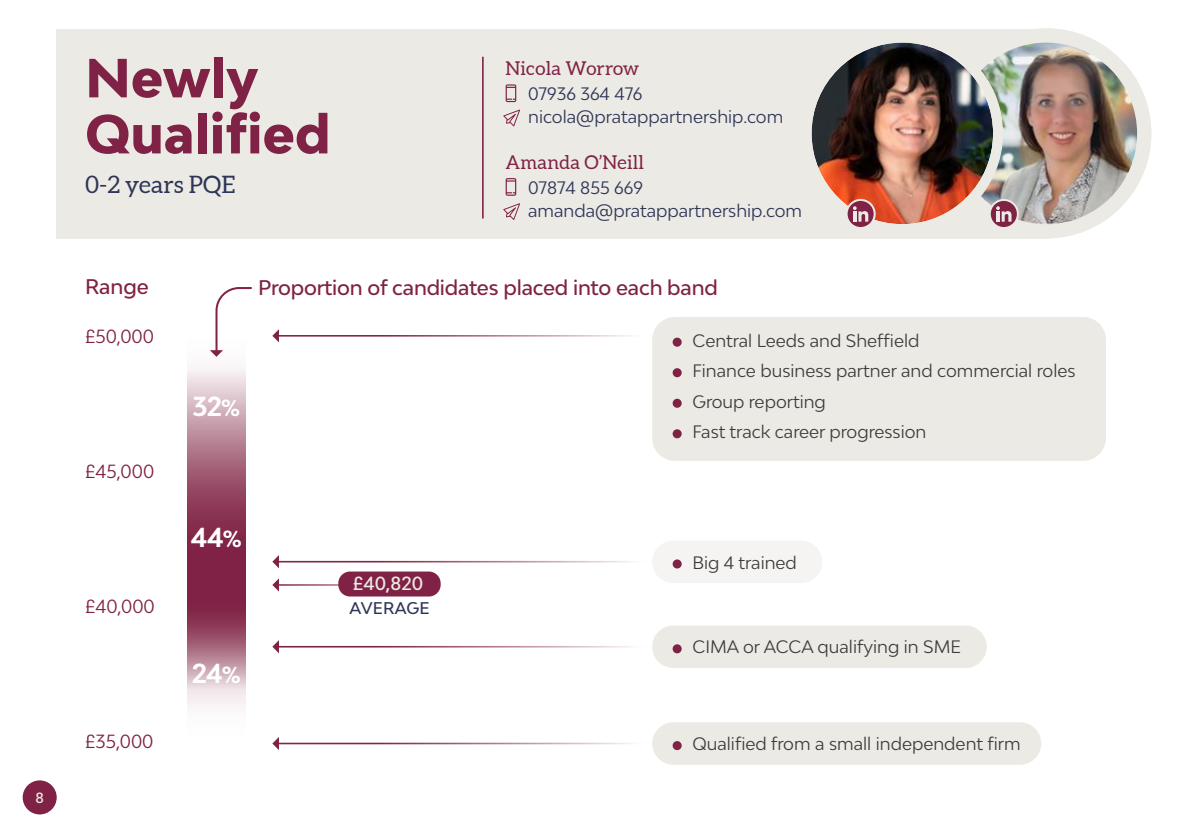
<style>
.page{position:relative;width:1191px;height:840px;background:#fff}
.page>*{position:absolute;margin:0;border:0;box-sizing:border-box;transform-origin:0 0}
.t1{font:800 52px/56px "Bw Modelica";color:#802245}
.t2{font:700 26px "Bw Modelica";color:#fff}
.t3{font:24px "Aleo";color:#2e3557}
.t4{font:500 20px "Bw Modelica";letter-spacing:-.01em;color:#802245}
.t5{font:19px "Aleo";letter-spacing:.01em;color:#802245}
.t6{font:18px "Bw Modelica";color:#802245}
.t7{font:500 18px "Bw Modelica";color:#eceae4}
.t8{font:17px/30.6px "Bw Modelica";color:#3c3c3b}
.t9{font:17px/22.8px "Bw Modelica";color:#2e3557}
.t10{font:500 16px "Bw Modelica";letter-spacing:.01em;color:#2e3557}
.t11{font:500 14px "Bw Modelica";color:#eceae4}
.s1{font-size:22px}
</style>
<div class="page">
<div style="left:23px;top:780px;width:34px;height:34px;background:#802245;border-radius:50%"></div>
<svg style="left:272px;top:737px;width:7px;height:12px"></svg>
<hr style="left:278px;top:742px;width:460px;height:1px;background:#fff">
<svg style="left:272px;top:329px;width:7px;height:13px"></svg>
<hr style="left:278px;top:335px;width:460px;height:1px;background:#fff">
<svg style="left:272px;top:555px;width:7px;height:13px"></svg>
<hr style="left:278px;top:560px;width:460px;height:2px;background:#fff">
<svg style="left:272px;top:578px;width:7px;height:13px"></svg>
<hr style="left:278px;top:584px;width:147px;height:1px;background:#fff">
<svg style="left:272px;top:640px;width:7px;height:13px"></svg>
<hr style="left:278px;top:645px;width:460px;height:2px;background:#fff">
<svg style="left:187px;top:356px;width:58px;height:351px"></svg>
<div style="left:652px;top:317px;width:454px;height:143px;background:#eceae4;border-radius:23px"></div>
<div style="left:652px;top:540px;width:170px;height:43px;background:#f5f4f2;border-radius:21px"></div>
<div style="left:652px;top:721px;width:389px;height:43px;background:#eceae4;border-radius:21px"></div>
<div style="left:652px;top:625px;width:334px;height:42px;background:#eceae4;border-radius:21px"></div>
<div style="left:338px;top:571px;width:103px;height:25px;background:#802245;border-radius:12px"></div>
<div style="left:57px;top:29px;width:992px;height:209px;background:#eceae4"></div>
<svg style="left:187px;top:369px;width:58px;height:216px;background:#a8687f"></svg>
<svg style="left:187px;top:585px;width:58px;height:102px;background:#a25e76"></svg>
<div style="left:672px;top:559px;width:9px;height:9px;background:#802245;border-radius:50%"></div>
<div style="left:672px;top:337px;width:9px;height:9px;background:#802245;border-radius:50%"></div>
<div style="left:672px;top:368px;width:9px;height:9px;background:#802245;border-radius:50%"></div>
<div style="left:672px;top:398px;width:9px;height:9px;background:#802245;border-radius:50%"></div>
<div style="left:672px;top:429px;width:9px;height:9px;background:#802245;border-radius:50%"></div>
<svg style="left:672px;top:740px;width:9px;height:9px"></svg>
<div style="left:672px;top:644px;width:9px;height:9px;background:#802245;border-radius:50%"></div>
<div style="left:941px;top:28px;width:210px;height:210px;background:#eceae4;border-radius:50%"></div>
<img style="left:955px;top:43px;width:182px;height:181px;border-radius:91px">
<div style="left:806px;top:38px;width:192px;height:191px;background:#eceae4;border-radius:50%"></div>
<img style="left:811px;top:43px;width:182px;height:181px;border-radius:91px">
<div style="left:801px;top:33px;width:202px;height:201px;border:10px solid #eceae4;border-radius:50%"></div>
<hr style="left:482px;top:57px;width:1px;height:161px;background:#802245">
<svg style="left:505px;top:84px;width:11px;height:18px"></svg>
<svg style="left:503px;top:109px;width:17px;height:17px"></svg>
<svg style="left:505px;top:178px;width:11px;height:18px"></svg>
<svg style="left:503px;top:203px;width:17px;height:17px"></svg>
<svg style="left:210px;top:287px;width:42px;height:69px"></svg>
<svg style="left:846px;top:200px;width:28px;height:28px"></svg>
<div style="left:845px;top:199px;width:30px;height:30px;border:2px solid #eceae4;border-radius:50%"></div>
<svg style="left:853px;top:206px;width:15px;height:15px"></svg>
<svg style="left:989px;top:200px;width:28px;height:28px"></svg>
<div style="left:988px;top:199px;width:30px;height:30px;border:2px solid #eceae4;border-radius:50%"></div>
<svg style="left:996px;top:206px;width:15px;height:15px"></svg>
<p class="t11" style="left:35px;top:788px;width:10px">8</p>
<h1 class="t1" style="left:85px;top:49px;width:247px">Newly<br>Qualified</h1>
<h3 class="t3" style="left:85px;top:170px;width:152px">0-2 years PQE</h3>
<p class="t5" style="left:505px;top:57px;width:135px">Nicola Worrow</p>
<p class="t9" style="left:528px;top:82px;width:256px">07936 364 476 nicola@pratappartnership.com</p>
<p class="t5" style="left:505px;top:151px;width:140px">Amanda O’Neill</p>
<p class="t9" style="left:528px;top:175px;width:275px">07874 855 669 amanda@pratappartnership.com</p>
<p class="t4" style="left:85px;top:273px;width:65px">Range</p>
<p class="t6" style="left:85px;top:325px;width:70px">£50,000</p>
<p class="t6" style="left:85px;top:459px;width:71px">£45,000</p>
<p class="t6" style="left:85px;top:594px;width:71px">£40,000</p>
<p class="t6" style="left:85px;top:728px;width:70px">£35,000</p>
<h2 class="t2" style="left:193px;top:389px;width:49px">32<span class="s1">%</span></h2>
<p class="t4" style="left:258px;top:274px;width:461px">Proportion of candidates placed into each band</p>
<p class="t8" style="left:692px;top:324px;width:385px">Central Leeds and Sheffield<br>Finance business partner and commercial roles<br>Group reporting<br>Fast track career progression</p>
<h2 class="t2" style="left:191px;top:519px;width:53px">44<span class="s1">%</span></h2>
<h2 class="t2" style="left:192px;top:655px;width:51px">24<span class="s1">%</span></h2>
<p class="t7" style="left:353px;top:571px;width:72px">£40,820</p>
<p class="t10" style="left:349px;top:597px;width:81px">AVERAGE</p>
<p class="t8" style="left:692px;top:546px;width:106px">Big 4 trained</p>
<p class="t8" style="left:692px;top:631px;width:270px">CIMA or ACCA qualifying in SME</p>
<p class="t8" style="left:692px;top:727px;width:330px">Qualified from a small independent firm</p>
</div>
